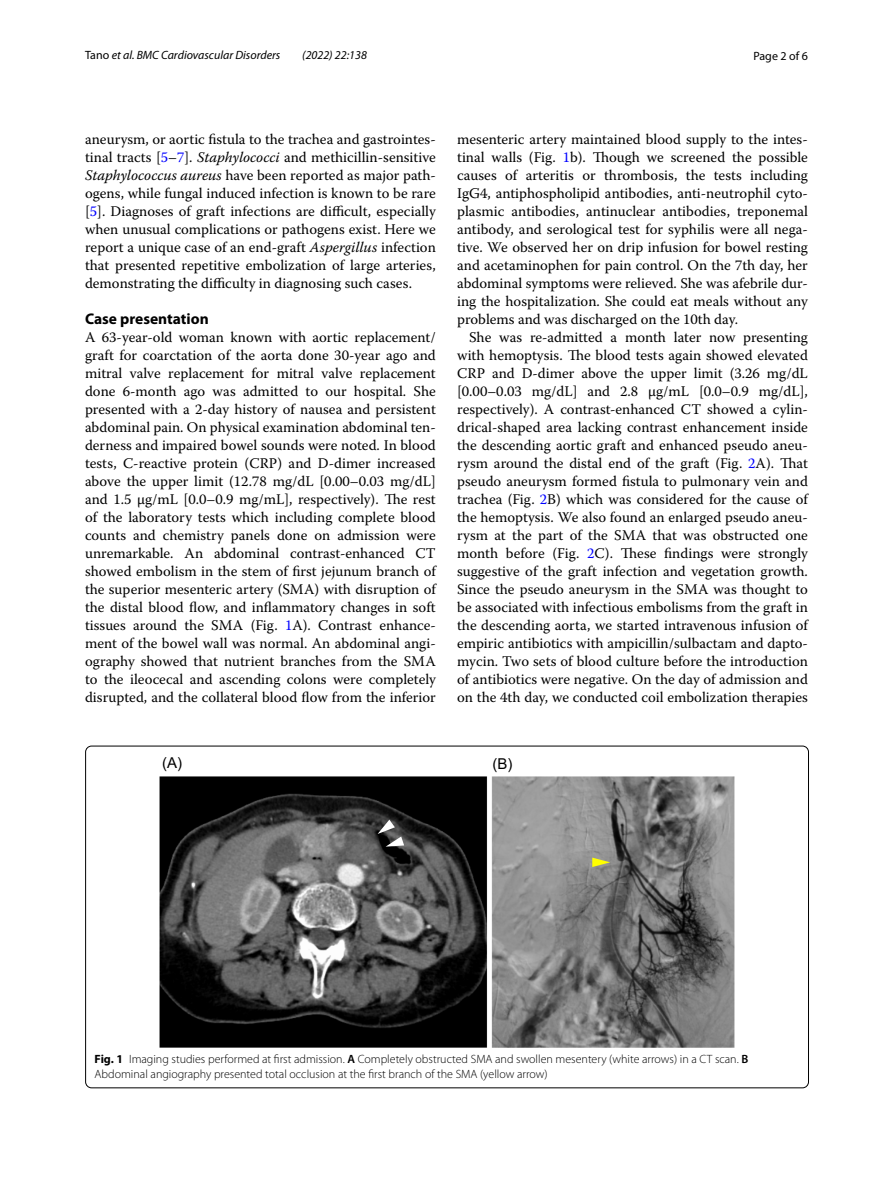
<style>
.page{position:relative;width:893px;height:1187px;background:#fff}
.page>*{position:absolute;margin:0;border:0;box-sizing:border-box;transform-origin:0 0}
.t1{font:700 15.45px "Myriad Pro";color:#000}
.t2{font:15px "Arial";color:#000}
.t3{font:14.7px/18px "Warnock Pro";color:#000;text-align:justify}
.t4{font:300 12px/15px "Myriad Pro";color:#000}
.t5{font:italic 12px "Myriad Pro";color:#000}
.t6{font:12px "Myriad Pro";color:#000}
.s1{font-style:normal}
.s2{color:#00f}
.s3{font-style:italic}
.s4{font-weight:700}
.s5{font-weight:600}
</style>
<div class="page">
<img style="left:160px;top:776px;width:574px;height:271px">
<svg style="left:592px;top:857px;width:18px;height:10px"></svg>
<svg style="left:378px;top:819px;width:26px;height:27px"></svg>
<p class="t5" style="left:85px;top:48px;width:197px"><span class="s1">Tano</span> et al. BMC Cardiovascular Disorders</p>
<p class="t5" style="left:302px;top:48px;width:66px">(2022) 22:138</p>
<p class="t6" style="left:753px;top:48px;width:56px">Page 2 of 6</p>
<p class="t3" style="left:85px;top:130px;width:352px">aneurysm, or aortic fistula to the trachea and gastrointes&shy;tinal tracts [<span class="s2">5</span>–<span class="s2">7</span>]. <span class="s3">Staphylococci</span> and methicillin-sensitive <span class="s3">Staphylococcus aureus</span> have been reported as major path&shy;ogens, while fungal induced infection is known to be rare [<span class="s2">5</span>]. Diagnoses of graft infections are difficult, especially when unusual complications or pathogens exist. Here we report a unique case of an end-graft <span class="s3">Aspergillus</span> infection that presented repetitive embolization of large arteries, demonstrating the difficulty in diagnosing such cases.</p>
<p class="t1" style="left:85px;top:308px;width:125px">Case presentation</p>
<p class="t3" style="left:85px;top:328px;width:352px">A 63-year-old woman known with aortic replacement/ graft for coarctation of the aorta done 30-year ago and mitral valve replacement for mitral valve replacement done 6-month ago was admitted to our hospital. She presented with a 2-day history of nausea and persistent abdominal pain. On physical examination abdominal ten&shy;derness and impaired bowel sounds were noted. In blood tests, C-reactive protein (CRP) and D-dimer increased above the upper limit (12.78 mg/dL [0.00–0.03 mg/dL] and 1.5 μg/mL [0.0–0.9 mg/mL], respectively). The rest of the laboratory tests which including complete blood counts and chemistry panels done on admission were unremarkable. An abdominal contrast-enhanced CT showed embolism in the stem of first jejunum branch of the superior mesenteric artery (SMA) with disruption of the distal blood flow, and inflammatory changes in soft tissues around the SMA (Fig. <span class="s2">1</span>A). Contrast enhance&shy;ment of the bowel wall was normal. An abdominal angi&shy;ography showed that nutrient branches from the SMA to the ileocecal and ascending colons were completely disrupted, and the collateral blood flow from the inferior</p>
<p class="t3" style="left:457px;top:130px;width:352px">mesenteric artery maintained blood supply to the intes&shy;tinal walls (Fig. <span class="s2">1</span>b). Though we screened the possible causes of arteritis or thrombosis, the tests including IgG4, antiphospholipid antibodies, anti-neutrophil cyto&shy;plasmic antibodies, antinuclear antibodies, treponemal antibody, and serological test for syphilis were all nega&shy;tive. We observed her on drip infusion for bowel resting and acetaminophen for pain control. On the 7th day, her abdominal symptoms were relieved. She was afebrile dur&shy;ing the hospitalization. She could eat meals without any problems and was discharged on the 10th day.</p>
<p class="t3" style="left:457px;top:328px;width:352px;text-indent:12px">She was re-admitted a month later now presenting with hemoptysis. The blood tests again showed elevated CRP and D-dimer above the upper limit (3.26 mg/dL [0.00–0.03 mg/dL] and 2.8 μg/mL [0.0–0.9 mg/dL], respectively). A contrast-enhanced CT showed a cylin&shy;drical-shaped area lacking contrast enhancement inside the descending aortic graft and enhanced pseudo aneu&shy;rysm around the distal end of the graft (Fig. <span class="s2">2</span>A). That pseudo aneurysm formed fistula to pulmonary vein and trachea (Fig. <span class="s2">2</span>B) which was considered for the cause of the hemoptysis. We also found an enlarged pseudo aneu&shy;rysm at the part of the SMA that was obstructed one month before (Fig. <span class="s2">2</span>C). These findings were strongly suggestive of the graft infection and vegetation growth.<br>Since the pseudo aneurysm in the SMA was thought to be associated with infectious embolisms from the graft in the descending aorta, we started intravenous infusion of empiric antibiotics with ampicillin/sulbactam and dapto&shy;mycin. Two sets of blood culture before the introduction of antibiotics were negative. On the day of admission and on the 4th day, we conducted coil embolization therapies</p>
<p class="t2" style="left:162px;top:752px;width:21px">(A)</p>
<p class="t2" style="left:492px;top:754px;width:21px">(B)</p>
<p class="t4" style="left:95px;top:1051px;width:655px"><span class="s4">Fig. 1</span> Imaging studies performed at first admission. <span class="s5">A</span> Completely obstructed SMA and swollen mesentery (white arrows) in a CT scan. <span class="s5">B<br></span>Abdominal angiography presented total occlusion at the first branch of the SMA (yellow arrow)</p>
</div>
